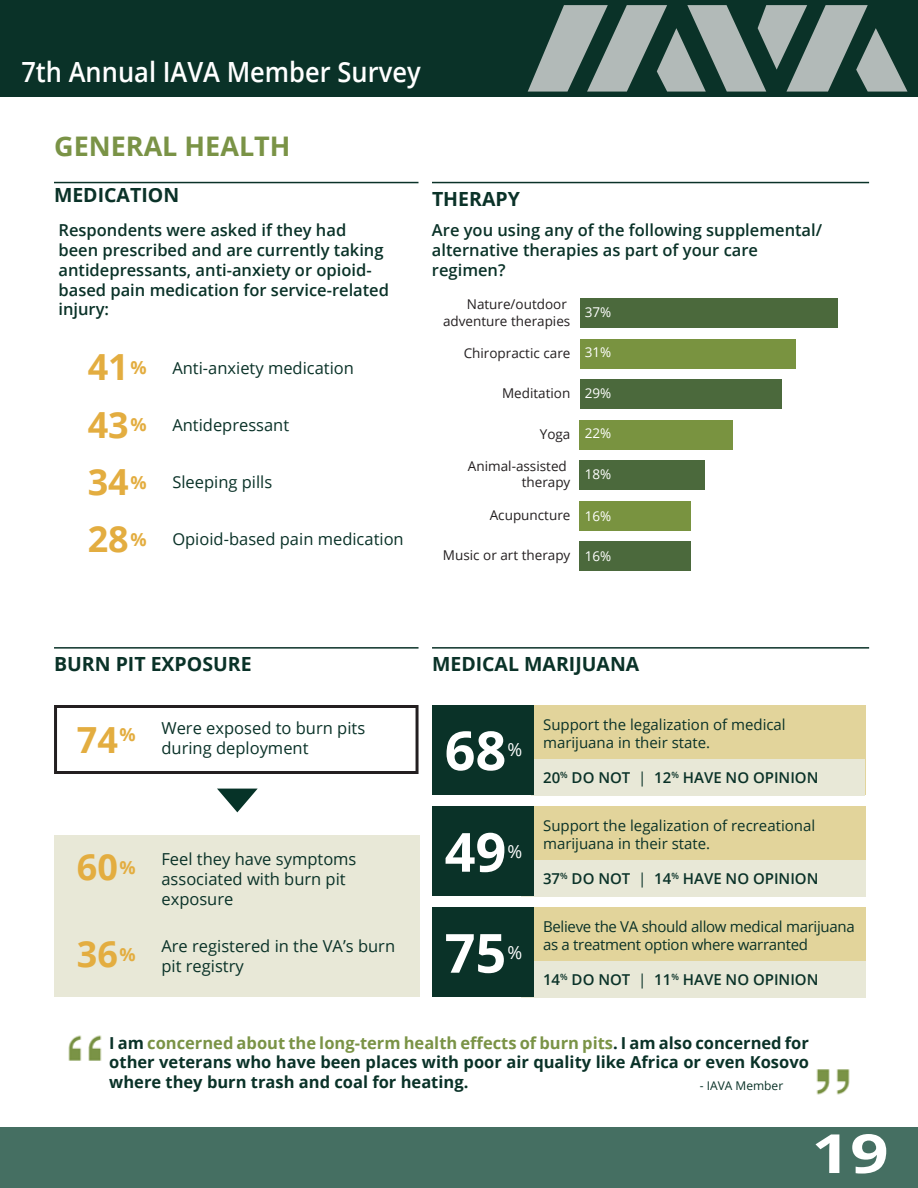
<style>
.page{position:relative;width:918px;height:1188px;background:#fff}
.page>*{position:absolute;margin:0;border:0;box-sizing:border-box;transform-origin:0 0}
.t1{font:700 54px/101.2px "Open Sans";color:#fff;text-align:justify}
.t2{font:700 54px "Open Sans";color:#fff;scale:1.25 1}
.t3{font:700 36px "Open Sans";color:#e3ad40}
.t4{font:600 27.75px "Open Sans";color:#fff;scale:.92 1}
.t5{font:700 27px "Open Sans";color:#7a9346}
.t6{font:700 27px "Open Sans";color:#fff}
.t7{font:700 19.5px "Open Sans";color:#0a3228}
.t8{font:18px "Open Sans";color:#fff}
.t9{font:600 16.5px/19.8px "Open Sans";color:#0a3228}
.t10{font:16.5px/19.8px "Open Sans";color:#0a3228}
.t11{font:700 16.5px/19.8px "Open Sans";color:#0a3228;text-align:justify}
.t12{font:15px/18px "Open Sans";color:#0a3228}
.t13{font:600 15px "Open Sans";color:#0a3228}
.t14{font:15px/18px "Open Sans";letter-spacing:-.02em;color:#0a3228}
.t15{font:13.5px/16.2px "Open Sans";color:#231f20;text-align:right}
.t16{font:13.5px "Open Sans";color:#fff}
.t17{font:12px "Open Sans";color:#0a3228}
.s1{font-weight:400}
.s2{color:#7a9346}
</style>
<div class="page">
<div style="left:0;top:1127px;width:918px;height:61px;background:#456f62"></div>
<div style="left:0;top:0;width:918px;height:96px;background:#0a3228"></div>
<svg style="left:528px;top:5px;width:380px;height:87px"></svg>
<hr style="left:54px;top:182px;width:364px;height:1px;background:#0a3228">
<hr style="left:432px;top:182px;width:437px;height:1px;background:#0a3228">
<div style="left:580px;top:299px;width:257px;height:29px;background:#4b693c"></div>
<div style="left:580px;top:339px;width:215px;height:29px;background:#799340"></div>
<div style="left:580px;top:380px;width:202px;height:29px;background:#4b693c"></div>
<div style="left:580px;top:420px;width:153px;height:29px;background:#799340"></div>
<div style="left:580px;top:461px;width:125px;height:29px;background:#4b693c"></div>
<div style="left:580px;top:501px;width:111px;height:29px;background:#799340"></div>
<div style="left:580px;top:542px;width:111px;height:29px;background:#4b693c"></div>
<img style="left:68px;top:1035px;width:34px;height:26px">
<img style="left:816px;top:1069px;width:34px;height:26px">
<div style="left:432px;top:705px;width:433px;height:89px;background:#e2d49b"></div>
<div style="left:432px;top:807px;width:433px;height:89px;background:#e2d49b"></div>
<div style="left:432px;top:908px;width:433px;height:89px;background:#e2d49b"></div>
<div style="left:54px;top:835px;width:366px;height:162px;background:#e8e8d7"></div>
<hr style="left:54px;top:647px;width:365px;height:2px;background:#0a3228">
<div style="left:54px;top:705px;width:365px;height:69px;border:3px solid #231f20"></div>
<hr style="left:432px;top:647px;width:437px;height:2px;background:#0a3228">
<svg style="left:217px;top:789px;width:41px;height:23px"></svg>
<div style="left:532px;top:759px;width:333px;height:36px;background:#e8e8d7"></div>
<div style="left:521px;top:860px;width:344px;height:37px;background:#e8e8d7"></div>
<div style="left:521px;top:961px;width:344px;height:37px;background:#e8e8d7"></div>
<div style="left:432px;top:705px;width:102px;height:89px;background:#0a3228"></div>
<div style="left:432px;top:807px;width:102px;height:89px;background:#0a3228"></div>
<div style="left:432px;top:908px;width:102px;height:89px;background:#0a3228"></div>
<h3 class="t4" style="left:21px;top:53px;width:170px">7th Annual IAVA</h3>
<h3 class="t4" style="left:227px;top:53px;width:212px">Member Survey</h3>
<h3 class="t5" style="left:54px;top:127px;width:19px">General</h3>
<h3 class="t5" style="left:185px;top:127px;width:38px">Health</h3>
<p class="t7" style="left:54px;top:182px;width:123px">Medication</p>
<p class="t7" style="left:432px;top:185px;width:25px">Thera</p>
<p class="t7" style="left:495px;top:185px;width:25px">py</p>
<p class="t9" style="left:58px;top:220px;width:332px">Respondents were asked if they had been prescribed and are currently taking antidepressants, anti-anxiety or opioid&shy;based pain medication for service-related injury:</p>
<p class="t9" style="left:432px;top:220px;width:392px">Are you using any of the following supplemental/ alternative therapies as part of your care regimen?</p>
<p class="t15" style="left:443px;top:296px;width:129px">Nature/outdoor adventure therapies</p>
<p class="t16" style="left:585px;top:303px;width:28px">37%</p>
<h2 class="t3" style="left:88px;top:342px;width:60px">41<sup>%</sup></h2>
<p class="t10" style="left:172px;top:357px;width:183px">Anti-anxiety medication</p>
<h2 class="t3" style="left:88px;top:399px;width:60px">43<sup>%</sup></h2>
<p class="t10" style="left:172px;top:415px;width:118px">Antidepressant</p>
<h2 class="t3" style="left:88px;top:456px;width:60px">34<sup>%</sup></h2>
<p class="t10" style="left:172px;top:472px;width:102px">Sleeping pills</p>
<h2 class="t3" style="left:88px;top:514px;width:60px">28<sup>%</sup></h2>
<p class="t10" style="left:172px;top:528px;width:233px">Opioid-based pain medication</p>
<p class="t15" style="left:464px;top:345px;width:108px">Chiropractic care</p>
<p class="t15" style="left:502px;top:385px;width:70px">Meditation</p>
<p class="t15" style="left:540px;top:425px;width:32px">Yoga</p>
<p class="t15" style="left:468px;top:458px;width:104px">Animal-assisted therapy</p>
<p class="t15" style="left:490px;top:506px;width:82px">Acupuncture</p>
<p class="t15" style="left:443px;top:547px;width:129px">Music or art therapy</p>
<p class="t16" style="left:585px;top:343px;width:28px">31%</p>
<p class="t16" style="left:585px;top:384px;width:28px">29%</p>
<p class="t16" style="left:585px;top:424px;width:28px">22%</p>
<p class="t16" style="left:585px;top:465px;width:28px">18%</p>
<p class="t16" style="left:585px;top:507px;width:28px">16%</p>
<p class="t16" style="left:585px;top:547px;width:28px">16%</p>
<p class="t7" style="left:54px;top:650px;width:28px">Burn</p>
<p class="t7" style="left:116px;top:650px;width:100px">pit exposure</p>
<h2 class="t3" style="left:77px;top:714px;width:60px">74<sup>%</sup></h2>
<p class="t10" style="left:161px;top:718px;width:205px">Were exposed to burn pits during deployment</p>
<h2 class="t3" style="left:77px;top:842px;width:60px">60<sup>%</sup></h2>
<p class="t10" style="left:161px;top:849px;width:197px">Feel they have symptoms associated with burn pit exposure</p>
<h2 class="t3" style="left:77px;top:929px;width:60px">36<sup>%</sup></h2>
<p class="t10" style="left:161px;top:936px;width:235px">Are registered in the VA’s burn pit registry</p>
<h3 class="t6" style="left:69px;top:951px;width:26px">%</h3>
<p class="t7" style="left:432px;top:650px;width:165px">Medical Marijuana</p>
<h1 class="t1" style="left:445px;top:699px;width:63px">68<br>49<br>75</h1>
<p class="t8" style="left:508px;top:738px;width:16px">%</p>
<p class="t8" style="left:508px;top:839px;width:16px">%</p>
<p class="t8" style="left:508px;top:940px;width:16px">%</p>
<p class="t12" style="left:543px;top:715px;width:244px">Support the legalization of medical marijuana in their state.</p>
<p class="t13" style="left:543px;top:767px;width:277px">20<sup>%</sup> Do not <span class="s1">|</span> 12<sup>%</sup> have No opinion</p>
<p class="t12" style="left:543px;top:816px;width:274px">Support the legalization of recreational marijuana in their state.</p>
<p class="t13" style="left:543px;top:869px;width:277px">37<sup>%</sup> Do not <span class="s1">|</span> 14<sup>%</sup> have No opinion</p>
<p class="t14" style="left:543px;top:917px;width:313px">Believe the VA should allow medical marijuana as a treatment option where warranted</p>
<p class="t13" style="left:543px;top:970px;width:277px">14<sup>%</sup> Do not <span class="s1">|</span> 11<sup>%</sup> have No opinion</p>
<p class="t11" style="left:109px;top:1032px;width:701px">I am <span class="s2">concerned about the long-term health effects of burn pits</span>. I am also concerned for other veterans who have been places with poor air quality like Africa or even Kosovo where they burn trash and coal for heating.</p>
<p class="t17" style="left:700px;top:1078px;width:85px">- IAVA Member</p>
<h1 class="t2" style="left:812px;top:1115px;width:63px">19</h1>
</div>
